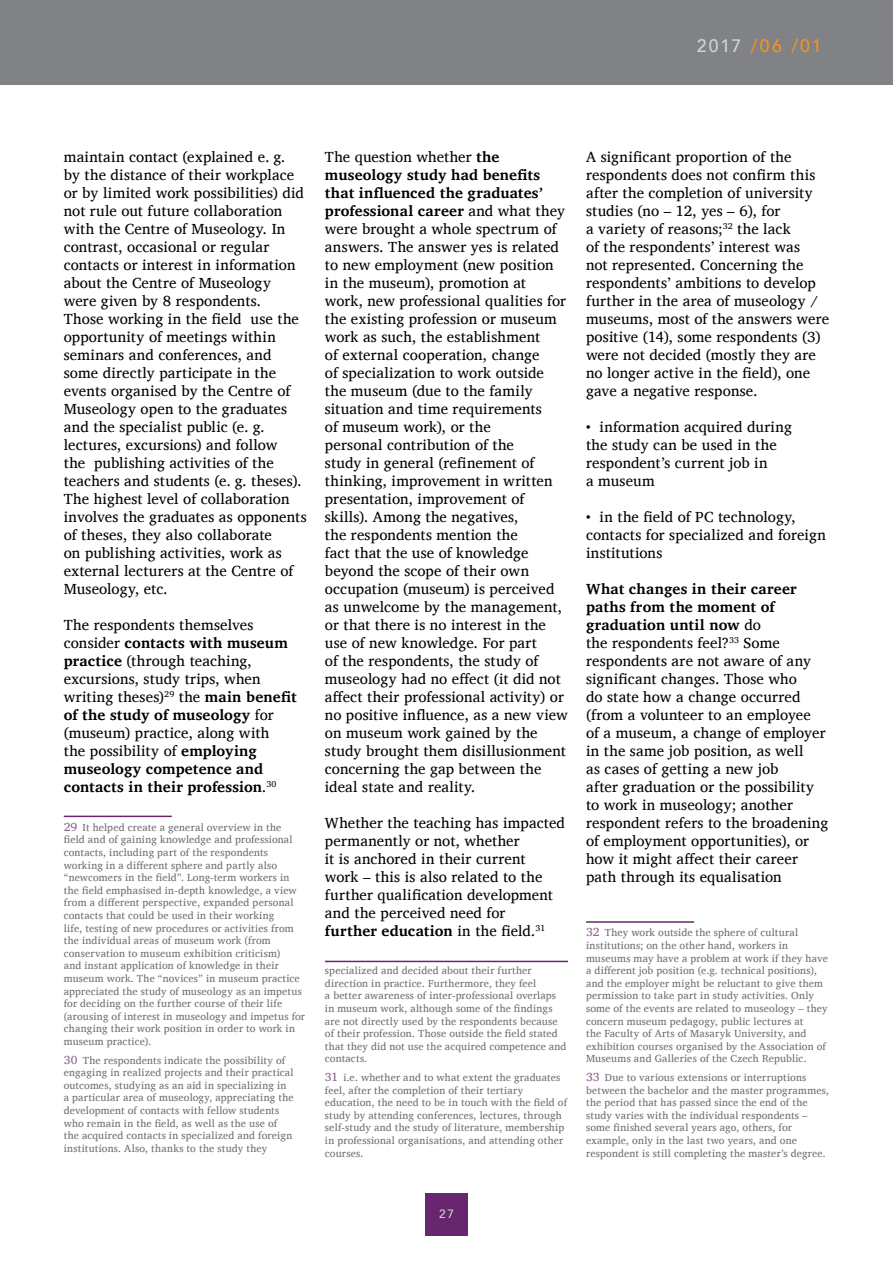
<style>
.page{position:relative;width:893px;height:1263px;background:#fff}
.page>*{position:absolute;margin:0;border:0;box-sizing:border-box;transform-origin:0 0}
.t1{font:500 18px "Avenir";letter-spacing:.11em;color:#f7941e}
.t2{font:15px/18px "Charis SIL";letter-spacing:.01em;color:#000}
.t3{font:500 12px "Avenir";color:#d1d3d4}
.t4{font:10.5px/12.6px "Charis SIL";letter-spacing:.02em;color:#6d6e71}
.s1{color:#d1d3d4}
.s2{font-weight:700}
.s3{font-size:12px;color:#895d8d}
</style>
<div class="page">
<div style="left:0;top:0;width:893px;height:85px;background:#808285"></div>
<div style="left:425px;top:1193px;width:43px;height:42px;background:#68266f"></div>
<hr style="left:64px;top:816px;width:108px;height:1px;background:#68266f">
<hr style="left:325px;top:961px;width:243px;height:1px;background:#68266f">
<hr style="left:586px;top:921px;width:108px;height:2px;background:#68266f">
<p class="t1" style="left:697px;top:30px;width:126px"><span class="s1">2017</span> /06 /01</p>
<p class="t2" style="left:64px;top:148px;width:244px">maintain contact (explained e. g.<br>by the distance of their workplace or by limited work possibilities) did not rule out future collaboration with the Centre of Museology. In contrast, occasional or regular contacts or interest in information about the Centre of Museology were given by 8 respondents.<br>Those working in the field use the opportunity of meetings within seminars and conferences, and some directly participate in the events organised by the Centre of<br>Museology open to the graduates and the specialist public (e. g. lectures, excursions) and follow<br>the publishing activities of the teachers and students (e. g. theses).<br>The highest level of collaboration involves the graduates as opponents of theses, they also collaborate<br>on publishing activities, work as external lecturers at the Centre of<br>Museology, etc.</p>
<p class="t2" style="left:64px;top:616px;width:234px">The respondents themselves consider <span class="s2">contacts with museum practice</span> (through teaching, excursions, study trips, when writing theses)<sup>29</sup> the <span class="s2">main benefit of the study of museology</span> for (museum) practice, along with<br>the possibility of <span class="s2">employing museology competence and contacts in their profession</span>.<sup>30</sup></p>
<p class="t4" style="left:64px;top:821px;width:243px"><span class="s3">29</span> It helped create a general overview in the field and of gaining knowledge and professional contacts, including part of the respondents working in a different sphere and partly also “newcomers in the field”. Long-term workers in the field emphasised in-depth knowledge, a view from a different perspective, expanded personal contacts that could be used in their working<br>life, testing of new procedures or activities from the individual areas of museum work (from conservation to museum exhibition criticism)<br>and instant application of knowledge in their museum work. The “novices” in museum practice appreciated the study of museology as an impetus for deciding on the further course of their life (arousing of interest in museology and impetus for changing their work position in order to work in museum practice).</p>
<p class="t4" style="left:64px;top:1054px;width:231px"><span class="s3">30</span> The respondents indicate the possibility of engaging in realized projects and their practical outcomes, studying as an aid in specializing in a particular area of museology, appreciating the development of contacts with fellow students who remain in the field, as well as the use of the acquired contacts in specialized and foreign institutions. Also, thanks to the study they</p>
<p class="t2" style="left:325px;top:148px;width:245px">The question whether <span class="s2">the museology study had benefits that influenced the graduates’ professional career</span> and what they were brought a whole spectrum of answers. The answer yes is related to new employment (new position in the museum), promotion at<br>work, new professional qualities for the existing profession or museum work as such, the establishment<br>of external cooperation, change<br>of specialization to work outside the museum (due to the family situation and time requirements<br>of museum work), or the<br>personal contribution of the<br>study in general (refinement of thinking, improvement in written presentation, improvement of skills). Among the negatives,<br>the respondents mention the<br>fact that the use of knowledge beyond the scope of their own occupation (museum) is perceived as unwelcome by the management, or that there is no interest in the use of new knowledge. For part<br>of the respondents, the study of museology had no effect (it did not affect their professional activity) or no positive influence, as a new view on museum work gained by the study brought them disillusionment concerning the gap between the ideal state and reality.</p>
<p class="t2" style="left:325px;top:814px;width:242px">Whether the teaching has impacted permanently or not, whether<br>it is anchored in their current<br>work – this is also related to the further qualification development and the perceived need for<br><span class="s2">further education</span> in the field.<sup>31</sup></p>
<p class="t4" style="left:325px;top:964px;width:243px">specialized and decided about their further direction in practice. Furthermore, they feel<br>a better awareness of inter-professional overlaps in museum work, although some of the findings are not directly used by the respondents because of their profession. Those outside the field stated that they did not use the acquired competence and contacts.</p>
<p class="t4" style="left:325px;top:1071px;width:244px"><span class="s3">31</span> i.e. whether and to what extent the graduates feel, after the completion of their tertiary education, the need to be in touch with the field of study by attending conferences, lectures, through self-study and the study of literature, membership in professional organisations, and attending other courses.</p>
<p class="t2" style="left:586px;top:148px;width:245px">A significant proportion of the respondents does not confirm this after the completion of university studies (no – 12, yes – 6), for<br>a variety of reasons;<sup>32</sup> the lack<br>of the respondents’ interest was<br>not represented. Concerning the respondents’ ambitions to develop further in the area of museology / museums, most of the answers were positive (14), some respondents (3) were not decided (mostly they are no longer active in the field), one gave a negative response.</p>
<p class="t2" style="left:586px;top:418px;width:207px">• information acquired during the study can be used in the respondent’s current job in<br>a museum</p>
<p class="t2" style="left:586px;top:508px;width:241px">• in the field of PC technology, contacts for specialized and foreign institutions</p>
<p class="t2" style="left:586px;top:580px;width:244px"><span class="s2">What changes in their career paths from the moment of graduation until now</span> do<br>the respondents feel?<sup>33</sup> Some respondents are not aware of any significant changes. Those who<br>do state how a change occurred (from a volunteer to an employee<br>of a museum, a change of employer in the same job position, as well<br>as cases of getting a new job<br>after graduation or the possibility to work in museology; another respondent refers to the broadening of employment opportunities), or how it might affect their career path through its equalisation</p>
<p class="t4" style="left:586px;top:926px;width:243px"><span class="s3">32</span> They work outside the sphere of cultural institutions; on the other hand, workers in museums may have a problem at work if they have a different job position (e.g. technical positions), and the employer might be reluctant to give them permission to take part in study activities. Only some of the events are related to museology – they concern museum pedagogy, public lectures at<br>the Faculty of Arts of Masaryk University, and exhibition courses organised by the Association of Museums and Galleries of the Czech Republic.</p>
<p class="t4" style="left:586px;top:1071px;width:245px"><span class="s3">33</span> Due to various extensions or interruptions between the bachelor and the master programmes, the period that has passed since the end of the study varies with the individual respondents – some finished several years ago, others, for example, only in the last two years, and one respondent is still completing the master’s degree.</p>
<p class="t3" style="left:439px;top:1203px;width:16px">27</p>
</div>
